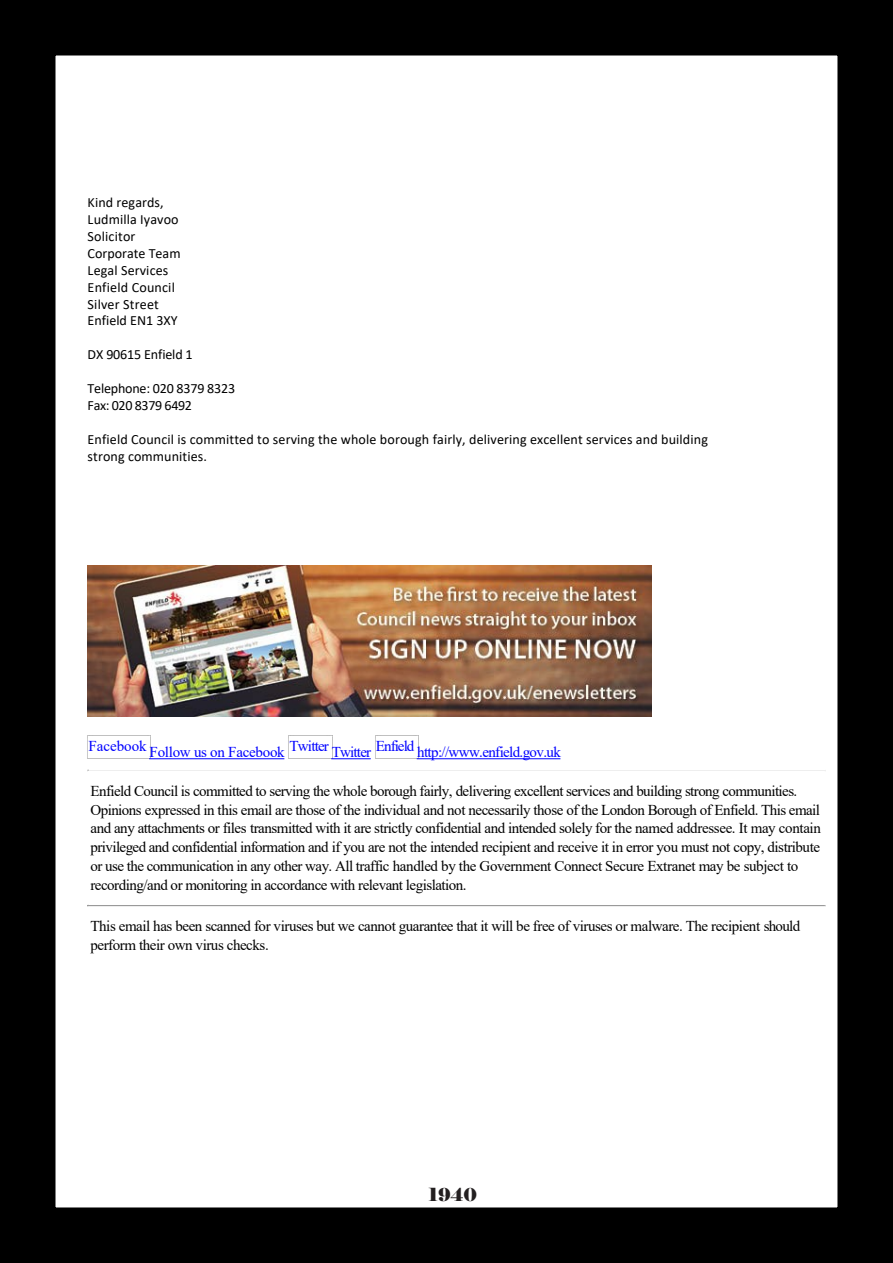
<style>
.page{position:relative;width:893px;height:1263px;background:#fff}
.page>*{position:absolute;margin:0;border:0;box-sizing:border-box;transform-origin:0 0}
.t1{font:18px "Elephant";color:#231f20}
.t2{font:15px/18.8px "Times New Roman";letter-spacing:-.03em;color:#000}
.t3{font:15px "Times New Roman";letter-spacing:-.04em;color:#00f}
.t4{font:14.1px/17px "Calibri";letter-spacing:.01em;color:#000}
.t5{font:14.1px/17px "Calibri";letter-spacing:-.015em;color:#000}
.t6{font:14.1px "Calibri";letter-spacing:-.01em;color:#000}
</style>
<div class="page">
<hr style="left:88px;top:769px;width:738px;height:1px;background:#9a9a9a">
<hr style="left:88px;top:770px;width:738px;height:1px;background:#eee">
<hr style="left:88px;top:905px;width:738px;height:1px;background:#9a9a9a">
<hr style="left:88px;top:906px;width:738px;height:1px;background:#eee">
<img style="left:88px;top:566px;width:563px;height:151px">
<img style="left:87px;top:735px;width:64px;height:23px">
<hr style="left:150px;top:758px;width:134px;height:1px;background:#00f">
<img style="left:288px;top:735px;width:45px;height:23px">
<hr style="left:332px;top:758px;width:38px;height:1px;background:#00f">
<hr style="left:417px;top:758px;width:143px;height:1px;background:#00f">
<div style="left:0;top:0;width:893px;height:1263px;border:56px solid #000"></div>
<p class="t4" style="left:88px;top:194px;width:94px">Kind regards,<br>Ludmilla Iyavoo<br>Solicitor<br>Corporate Team<br>Legal Services<br>Enfield Council<br>Silver Street<br>Enfield EN1 3XY</p>
<p class="t6" style="left:88px;top:345px;width:107px">DX 90615 Enfield 1</p>
<p class="t5" style="left:88px;top:379px;width:149px">Telephone: 020 8379 8323<br>Fax: 020 8379 6492</p>
<p class="t4" style="left:88px;top:430px;width:622px">Enfield Council is committed to serving the whole borough fairly, delivering excellent services and building strong communities.</p>
<p class="t3" style="left:89px;top:742px;width:474px">Facebook Follow us on Facebook Twitter Twitter Enfield http://www.enfield.gov.uk</p>
<p class="t2" style="left:90px;top:781px;width:732px">Enfield Council is committed to serving the whole borough fairly, delivering excellent services and building strong communities.<br>Opinions expressed in this email are those of the individual and not necessarily those of the London Borough of Enfield. This email and any attachments or files transmitted with it are strictly confidential and intended solely for the named addressee. It may contain privileged and confidential information and if you are not the intended recipient and receive it in error you must not copy, distribute or use the communication in any other way. All traffic handled by the Government Connect Secure Extranet may be subject to recording/and or monitoring in accordance with relevant legislation.</p>
<p class="t2" style="left:90px;top:916px;width:711px">This email has been scanned for viruses but we cannot guarantee that it will be free of viruses or malware. The recipient should perform their own virus checks.</p>
<p class="t1" style="left:429px;top:1183px;width:50px">1940</p>
</div>
